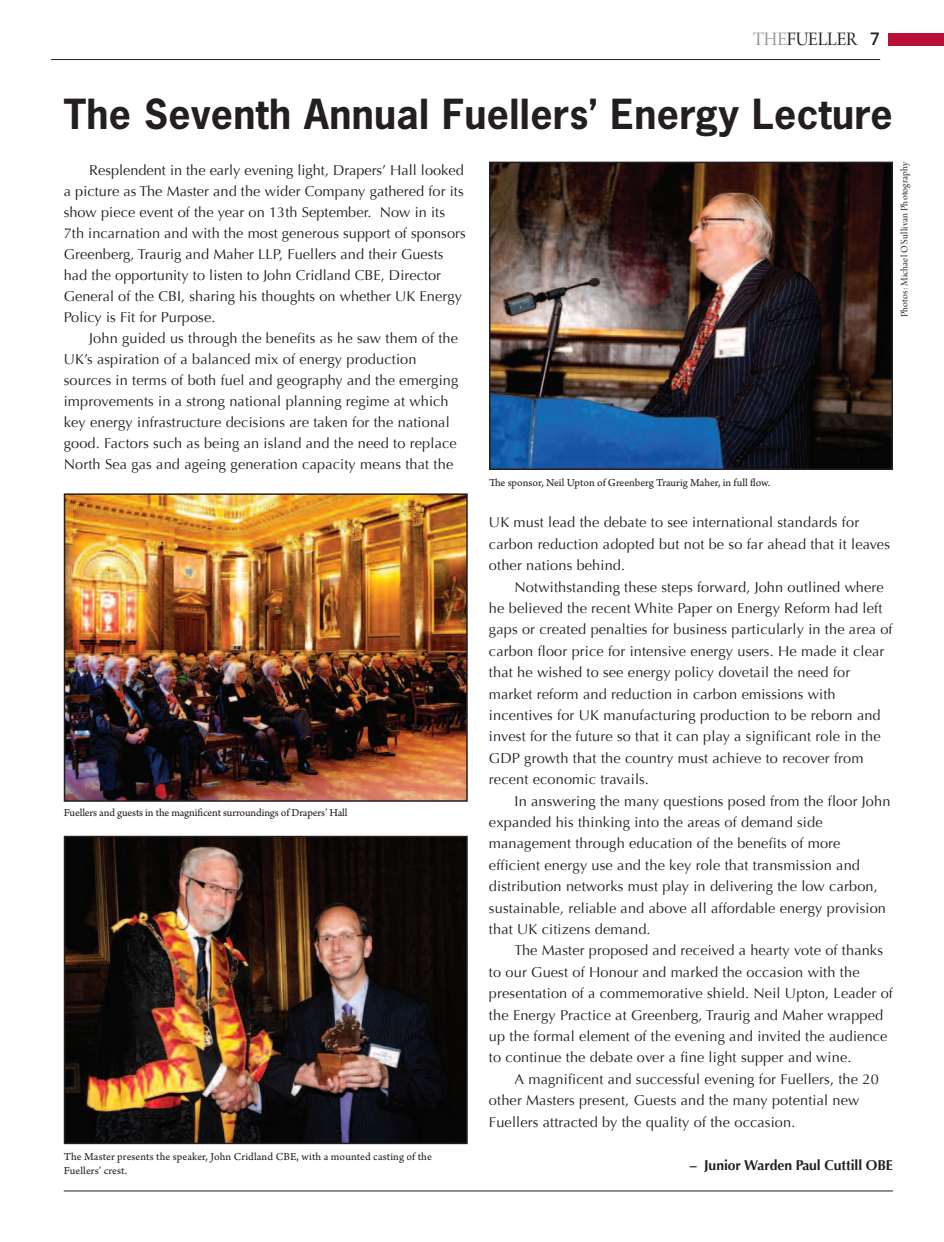
<style>
.page{position:relative;width:944px;height:1242px;background:#fff}
.page>*{position:absolute;margin:0;border:0;box-sizing:border-box;transform-origin:0 0}
.t1{font:700 39px "News Gothic";letter-spacing:.01em;color:#231f20}
.t2{font:20.25px "Arno Pro Display";letter-spacing:-.01em;color:#231f20;scale:.94 1}
.t3{font:14.25px/21.5px "Optima";letter-spacing:.01em;color:#231f20}
.t4{font:700 14.25px "Optima";letter-spacing:-.005em;color:#231f20}
.t5{font:11.25px/13.5px "Arno Pro Sm Text";color:#231f20}
.t6{font:10.5px "Arno Pro Display";letter-spacing:.02em;color:#231f20}
.s1{color:#939598}
.s2{font-family:"Euphemia UCAS";font-weight:700;font-size:16.35px}
</style>
<div class="page">
<hr style="left:64px;top:1190px;width:829px;height:1px;background:#231f20">
<img style="left:492px;top:165px;width:398px;height:302px">
<div style="left:489px;top:162px;width:404px;height:308px;border:2px solid #231f20"></div>
<img style="left:67px;top:496px;width:398px;height:302px">
<div style="left:64px;top:493px;width:404px;height:308px;border:2px solid #231f20"></div>
<img style="left:67px;top:839px;width:398px;height:302px">
<div style="left:64px;top:836px;width:404px;height:308px;border:2px solid #231f20"></div>
<div style="left:889px;top:33px;width:55px;height:13px;background:#b90f36"></div>
<hr style="left:51px;top:59px;width:829px;height:1px;background:#231f20">
<h2 class="t2" style="left:753px;top:31px;width:137px"><span class="s1">THE</span>FUELLER <span class="s2">7</span></h2>
<h1 class="t1" style="left:64px;top:92px;width:830px">The Seventh Annual Fuellers’ Energy Lecture</h1>
<p class="t3" style="left:64px;top:160px;width:403px;line-height:21px;text-indent:26px">Resplendent in the early evening light, Drapers’ Hall looked a picture as The Master and the wider Company gathered for its show piece event of the year on 13th September. Now in its 7th incarnation and with the most generous support of sponsors Greenberg, Traurig and Maher LLP, Fuellers and their Guests had the opportunity to listen to John Cridland CBE, Director General of the CBI, sharing his thoughts on whether UK Energy Policy is Fit for Purpose.</p>
<p class="t3" style="left:64px;top:328px;width:396px;line-height:21px;text-indent:26px">John guided us through the benefits as he saw them of the UK’s aspiration of a balanced mix of energy production sources in terms of both fuel and geography and the emerging improvements in a strong national planning regime at which key energy infrastructure decisions are taken for the national good. Factors such as being an island and the need to replace North Sea gas and ageing generation capacity means that the</p>
<p class="t5" style="left:489px;top:477px;width:283px">The sponsor, Neil Upton of Greenberg Traurig Maher, in full flow.</p>
<p class="t6" style="left:900px;top:317px;width:157px;rotate:-90deg">Photos: Michael O’Sullivan Photography</p>
<p class="t5" style="left:64px;top:806px;width:285px">Fuellers and guests in the magnificent surroundings of Drapers’ Hall</p>
<p class="t5" style="left:64px;top:1151px;width:370px">The Master presents the speaker, John Cridland CBE, with a mounted casting of the<br>Fuellers’ crest.</p>
<p class="t3" style="left:489px;top:512px;width:403px">UK must lead the debate to see international standards for carbon reduction adopted but not be so far ahead that it leaves other nations behind.</p>
<p class="t3" style="left:489px;top:576px;width:405px;text-indent:26px">Notwithstanding these steps forward, John outlined where he believed the recent White Paper on Energy Reform had left gaps or created penalties for business particularly in the area of carbon floor price for intensive energy users. He made it clear that he wished to see energy policy dovetail the need for market reform and reduction in carbon emissions with incentives for UK manufacturing production to be reborn and invest for the future so that it can play a significant role in the GDP growth that the country must achieve to recover from recent economic travails.</p>
<p class="t3" style="left:489px;top:790px;width:403px;text-indent:26px">In answering the many questions posed from the floor John expanded his thinking into the areas of demand side management through education of the benefits of more efficient energy use and the key role that transmission and distribution networks must play in delivering the low carbon, sustainable, reliable and above all affordable energy provision that UK citizens demand.</p>
<p class="t3" style="left:489px;top:940px;width:405px;text-indent:26px">The Master proposed and received a hearty vote of thanks to our Guest of Honour and marked the occasion with the presentation of a commemorative shield. Neil Upton, Leader of the Energy Practice at Greenberg, Traurig and Maher wrapped up the formal element of the evening and invited the audience to continue the debate over a fine light supper and wine.</p>
<p class="t3" style="left:489px;top:1068px;width:391px;text-indent:26px">A magnificent and successful evening for Fuellers, the 20 other Masters present, Guests and the many potential new<br>Fuellers attracted by the quality of the occasion.</p>
<p class="t4" style="left:690px;top:1157px;width:205px">– Junior Warden Paul Cuttill OBE</p>
</div>
